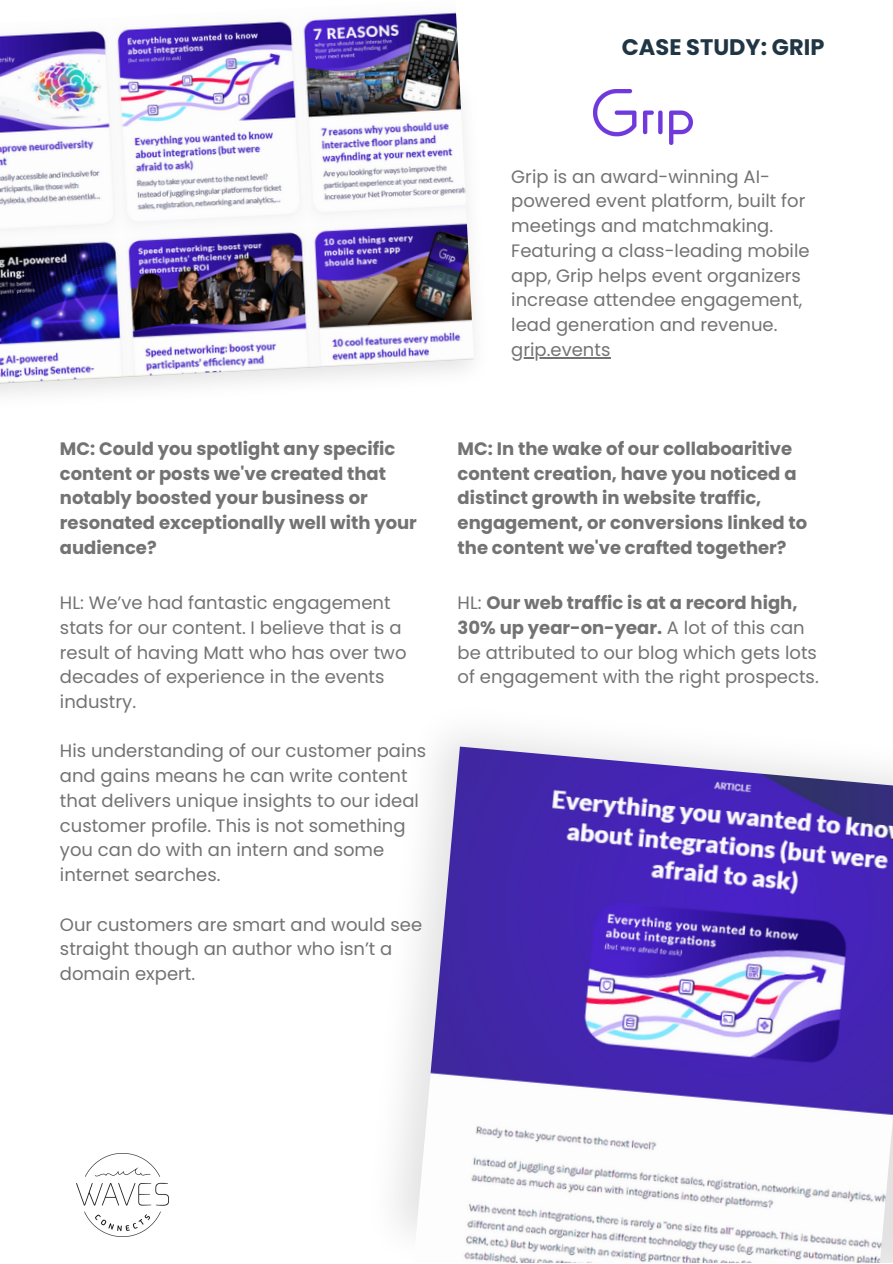
<style>
.page{position:relative;width:893px;height:1264px;background:#fff}
.page>*{position:absolute;margin:0;border:0;box-sizing:border-box;transform-origin:0 0}
.t1{font:700 22.5px "Poppins";color:#213645}
.t2{font:18px/24.8px "Poppins";color:#737373}
.t3{font:700 18px/24.8px "Poppins";color:#737373}
.s1{font-weight:700}
</style>
<div class="page">
<img style="left:0;top:12px;width:474px;height:373px">
<img style="left:399px;top:746px;width:493px;height:516px">
<img style="left:76px;top:1153px;width:93px;height:83px">
<img style="left:593px;top:89px;width:99px;height:55px">
<hr style="left:511px;top:357px;width:99px;height:1px;background:#737373">
<p class="t1" style="left:621px;top:31px;width:204px">CASE STUDY: GRIP</p>
<p class="t2" style="left:511px;top:164px;width:300px">Grip is an award-winning AI&shy;powered event platform, built for meetings and matchmaking.<br>Featuring a class-leading mobile app, Grip helps event organizers increase attendee engagement, lead generation and revenue.</p>
<p class="t2" style="left:511px;top:337px;width:101px">grip.events</p>
<p class="t3" style="left:60px;top:436px;width:358px">MC: Could you spotlight any specific content or posts we've created that notably boosted your business or resonated exceptionally well with your audience?</p>
<p class="t3" style="left:457px;top:436px;width:351px">MC: In the wake of our collaboaritive content creation, have you noticed a distinct growth in website traffic, engagement, or conversions linked to the content we've crafted together?</p>
<p class="t2" style="left:60px;top:590px;width:348px">HL: We’ve had fantastic engagement stats for our content. I believe that is a result of having Matt who has over two decades of experience in the events industry.</p>
<p class="t2" style="left:60px;top:738px;width:368px">His understanding of our customer pains and gains means he can write content that delivers unique insights to our ideal customer profile. This is not something you can do with an intern and some internet searches.</p>
<p class="t2" style="left:60px;top:912px;width:364px">Our customers are smart and would see straight though an author who isn’t a domain expert.</p>
<p class="t2" style="left:457px;top:590px;width:362px">HL: <span class="s1">Our web traffic is at a record high, 30% up year-on-year.</span> A lot of this can be attributed to our blog which gets lots of engagement with the right prospects.</p>
</div>
